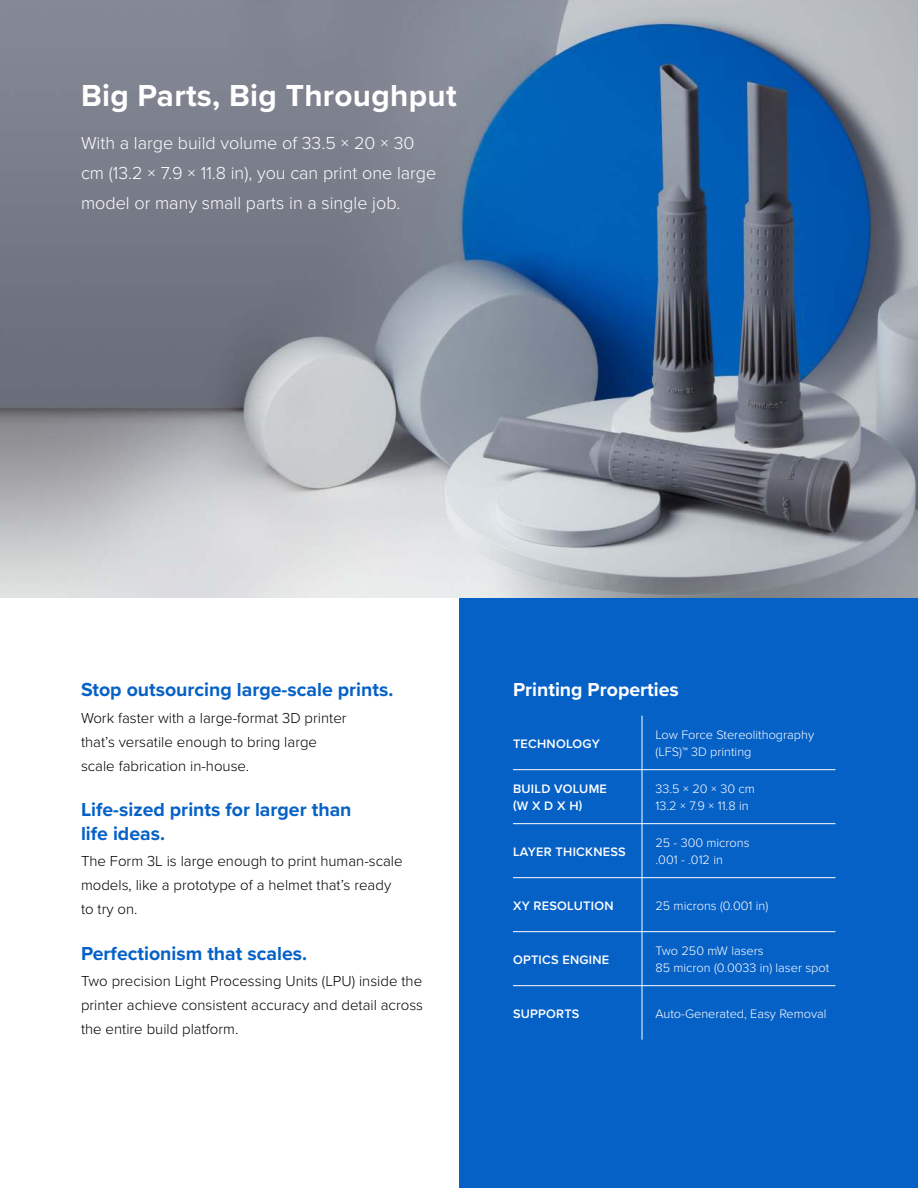
<style>
.page{position:relative;width:918px;height:1188px;background:#fff}
.page>*{position:absolute;margin:0;border:0;box-sizing:border-box;transform-origin:0 0}
.t1{font:700 31.5px "Proxima Nova";letter-spacing:.01em;color:#fff}
.t2{font:700 19.5px/24px "Proxima Nova";color:#0661c7}
.t3{font:700 19.5px "Proxima Nova";color:#fff}
.t4{font:300 18px/30px "Proxima Nova";color:#fff}
.t5{font:300 15px/24px "Proxima Nova";color:#000}
.t6{font:300 12.75px/16.5px "Proxima Nova";color:#fff}
.t7{font:600 12.75px/16.5px "Proxima Nova";letter-spacing:.02em;color:#fff}
</style>
<div class="page">
<div style="left:459px;top:597px;width:459px;height:591px;background:#0661c7"></div>
<img style="left:0;top:0;width:918px;height:597px">
<hr style="left:642px;top:716px;width:1px;height:53px;background:#fff">
<hr style="left:513px;top:769px;width:129px;height:1px;background:#fff">
<hr style="left:642px;top:769px;width:194px;height:1px;background:#fff">
<hr style="left:642px;top:770px;width:1px;height:53px;background:#fff">
<hr style="left:513px;top:823px;width:129px;height:1px;background:#fff">
<hr style="left:642px;top:823px;width:194px;height:1px;background:#fff">
<hr style="left:642px;top:824px;width:1px;height:53px;background:#fff">
<hr style="left:513px;top:877px;width:129px;height:1px;background:#fff">
<hr style="left:642px;top:877px;width:194px;height:1px;background:#fff">
<hr style="left:642px;top:878px;width:1px;height:53px;background:#fff">
<hr style="left:513px;top:931px;width:129px;height:1px;background:#fff">
<hr style="left:642px;top:931px;width:194px;height:1px;background:#fff">
<hr style="left:642px;top:932px;width:1px;height:53px;background:#fff">
<hr style="left:513px;top:985px;width:129px;height:1px;background:#fff">
<hr style="left:642px;top:985px;width:194px;height:1px;background:#fff">
<hr style="left:642px;top:986px;width:1px;height:54px;background:#fff">
<h1 class="t1" style="left:81px;top:82px;width:377px">Big Parts, Big Throughput</h1>
<p class="t4" style="left:81px;top:129px;width:357px">With a large build volume of 33.5 × 20 × 30 cm (13.2 × 7.9 × 11.8 in), you can print one large model or many small parts in a single job.</p>
<h2 class="t2" style="left:81px;top:679px;width:314px">Stop outsourcing large-scale prints.</h2>
<p class="t5" style="left:81px;top:707px;width:267px">Work faster with a large-format 3D printer that’s versatile enough to bring large scale fabrication in-house.</p>
<h2 class="t2" style="left:81px;top:798px;width:272px">Life-sized prints for larger than life ideas.</h2>
<p class="t5" style="left:81px;top:850px;width:323px">The Form 3L is large enough to print human-scale models, like a prototype of a helmet that’s ready to try on.</p>
<h2 class="t2" style="left:81px;top:942px;width:228px">Perfectionism that scales.</h2>
<p class="t5" style="left:81px;top:970px;width:344px;text-align:justify">Two precision Light Processing Units (LPU) inside the printer achieve consistent accuracy and detail across the entire build platform.</p>
<h2 class="t3" style="left:513px;top:682px;width:167px">Printing Properties</h2>
<p class="t7" style="left:513px;top:736px;width:88px">TECHNOLOGY</p>
<p class="t6" style="left:655px;top:728px;width:160px">Low Force Stereolithography (LFS)™ 3D printing</p>
<p class="t7" style="left:513px;top:782px;width:95px">BUILD VOLUME (W X D X H)</p>
<p class="t6" style="left:655px;top:782px;width:101px">33.5 × 20 × 30 cm<br>13.2 × 7.9 × 11.8 in</p>
<p class="t7" style="left:513px;top:844px;width:114px">LAYER THICKNESS</p>
<p class="t6" style="left:655px;top:836px;width:96px">25 - 300 microns .001 - .012 in</p>
<p class="t7" style="left:513px;top:898px;width:102px">XY RESOLUTION</p>
<p class="t6" style="left:655px;top:898px;width:114px">25 microns (0.001 in)</p>
<p class="t7" style="left:513px;top:952px;width:98px">OPTICS ENGINE</p>
<p class="t6" style="left:655px;top:944px;width:175px">Two 250 mW lasers<br>85 micron (0.0033 in) laser spot</p>
<p class="t7" style="left:513px;top:1006px;width:68px">SUPPORTS</p>
<p class="t6" style="left:655px;top:1006px;width:173px">Auto-Generated, Easy Removal</p>
</div>
